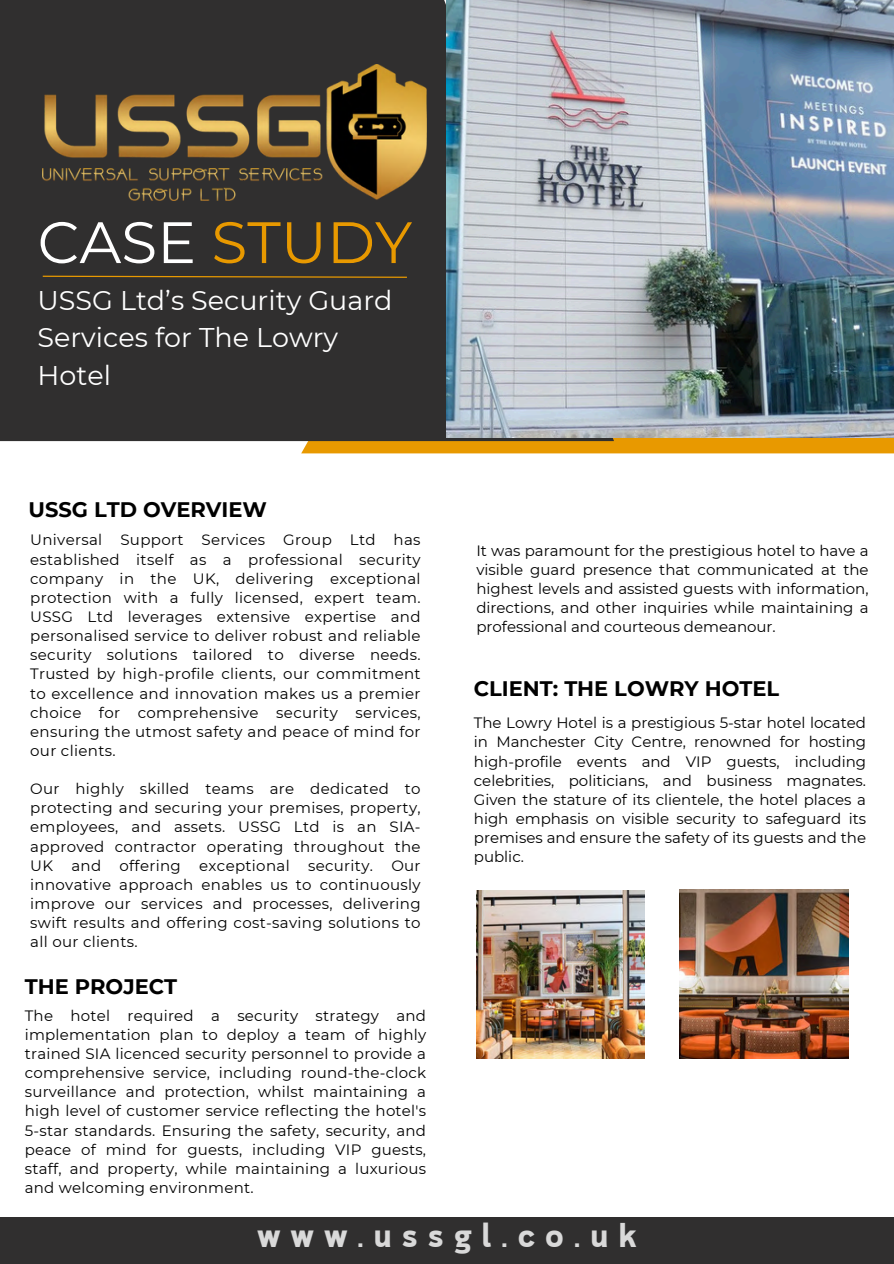
<style>
.page{position:relative;width:894px;height:1264px;background:#fff}
.page>*{position:absolute;margin:0;border:0;box-sizing:border-box;transform-origin:0 0}
.t1{font:58.2px "Montserrat";color:#e89900}
.t2{font:700 33px "Cloud";letter-spacing:.3em;color:#d9d9d9}
.t3{font:27px/37.2px "Montserrat";color:#fff}
.t4{font:700 21px "Montserrat";color:#000}
.t5{font:15px/19.2px "Montserrat";letter-spacing:.015em;color:#000;text-align:justify}
.s1{color:#fff}
</style>
<div class="page">
<svg style="left:301px;top:437px;width:592px;height:16px;background:#e59907"></svg>
<div style="left:0;top:0;width:614px;height:441px;background:#302f2f"></div>
<img style="left:446px;top:0;width:447px;height:437px">
<img style="left:42px;top:64px;width:384px;height:136px">
<div style="left:0;top:1217px;width:893px;height:46px;background:#302f2f"></div>
<svg style="left:42px;top:276px;width:365px;height:2px"></svg>
<img style="left:476px;top:890px;width:168px;height:168px">
<img style="left:679px;top:889px;width:169px;height:169px">
<h3 class="t1" style="left:38px;top:207px;width:376px"><span class="s1">CASE</span> STUDY</h3>
<h3 class="t3" style="left:38px;top:282px;width:356px">USSG Ltd’s Security Guard<br>Services for The Lowry<br>Hotel</h3>
<h3 class="t4" style="left:29px;top:497px;width:240px">USSG LTD OVERVIEW</h3>
<p class="t5" style="left:30px;top:530px;width:392px">Universal Support Services Group Ltd has established itself as a professional security company in the UK, delivering exceptional protection with a fully licensed, expert team.<br>USSG Ltd leverages extensive expertise and personalised service to deliver robust and reliable security solutions tailored to diverse needs.<br>Trusted by high-profile clients, our commitment to excellence and innovation makes us a premier choice for comprehensive security services, ensuring the utmost safety and peace of mind for our clients.</p>
<p class="t5" style="left:30px;top:779px;width:392px">Our highly skilled teams are dedicated to protecting and securing your premises, property, employees, and assets. USSG Ltd is an SIA&shy;approved contractor operating throughout the UK and offering exceptional security. Our innovative approach enables us to continuously improve our services and processes, delivering swift results and offering cost-saving solutions to all our clients.</p>
<p class="t4" style="left:25px;top:973px;width:154px">THE PROJECT</p>
<h3 class="t5" style="left:25px;top:1005px;width:403px">The hotel required a security strategy and implementation plan to deploy a team of highly trained SIA licenced security personnel to provide a comprehensive service, including round-the-clock surveillance and protection, whilst maintaining a high level of customer service reflecting the hotel's 5-star standards. Ensuring the safety, security, and peace of mind for guests, including VIP guests, staff, and property, while maintaining a luxurious and welcoming environment.</h3>
<p class="t5" style="left:476px;top:541px;width:393px">It was paramount for the prestigious hotel to have a visible guard presence that communicated at the highest levels and assisted guests with information, directions, and other inquiries while maintaining a professional and courteous demeanour.</p>
<p class="t4" style="left:473px;top:676px;width:307px">CLIENT: THE LOWRY HOTEL</p>
<p class="t5" style="left:473px;top:713px;width:393px">The Lowry Hotel is a prestigious 5-star hotel located in Manchester City Centre, renowned for hosting high-profile events and VIP guests, including celebrities, politicians, and business magnates.<br>Given the stature of its clientele, the hotel places a high emphasis on visible security to safeguard its premises and ensure the safety of its guests and the public.</p>
<p class="t2" style="left:257px;top:1217px;width:381px">www.ussgl.co.uk</p>
</div>
